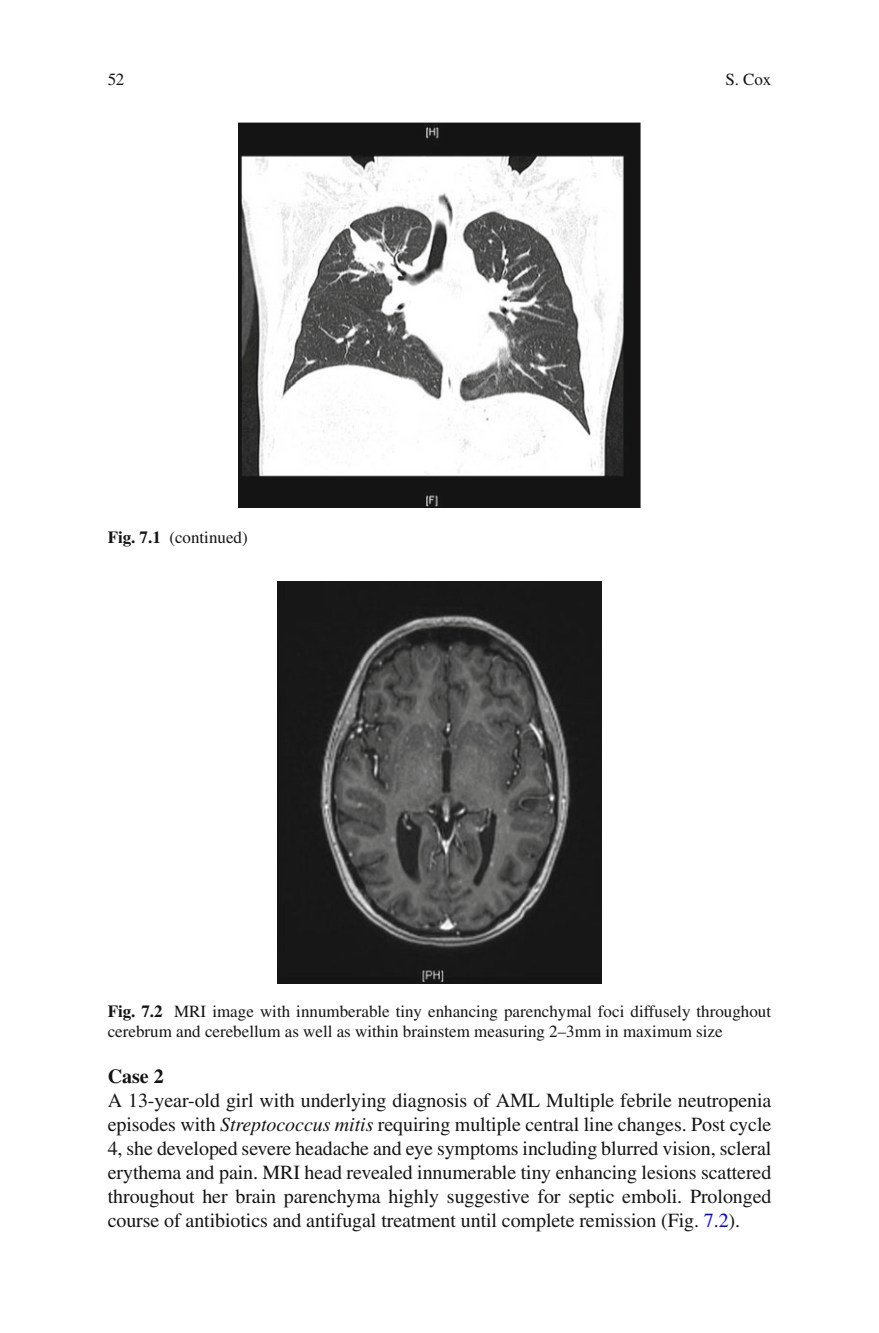
<style>
.page{position:relative;width:879px;height:1333px;background:#fff}
.page>*{position:absolute;margin:0;border:0;box-sizing:border-box;transform-origin:0 0}
.t1{font:20px/24px "Times";letter-spacing:-.005em;color:#131413;text-align:justify}
.t2{font:700 20px "Times";color:#131413}
.t3{font:17px/20px "Times";color:#131413}
.s1{font-weight:700}
.s2{font-style:italic}
.s3{color:#00f}
</style>
<div class="page">
<img style="left:277px;top:581px;width:324px;height:402px">
<img style="left:239px;top:122px;width:401px;height:385px">
<p class="t3" style="left:108px;top:71px;width:18px">52</p>
<p class="t3" style="left:725px;top:71px;width:47px">S. Cox</p>
<p class="t3" style="left:108px;top:528px;width:141px"><span class="s1">Fig. 7.1</span> (continued)</p>
<p class="t3" style="left:108px;top:1003px;width:665px"><span class="s1">Fig. 7.2</span> MRI image with innumberable tiny enhancing parenchymal foci diffusely throughout cerebrum and cerebellum as well as within brainstem measuring 2–3mm in maximum size</p>
<p class="t2" style="left:108px;top:1069px;width:58px">Case 2</p>
<p class="t1" style="left:108px;top:1090px;width:665px">A 13-year-old girl with underlying diagnosis of AML Multiple febrile neutropenia episodes with <span class="s2">Streptococcus mitis</span> requiring multiple central line changes. Post cycle 4, she developed severe headache and eye symptoms including blurred vision, scleral erythema and pain. MRI head revealed innumerable tiny enhancing lesions scattered throughout her brain parenchyma highly suggestive for septic emboli. Prolonged course of antibiotics and antifugal treatment until complete remission (Fig. <span class="s3">7.2</span> ).</p>
</div>
